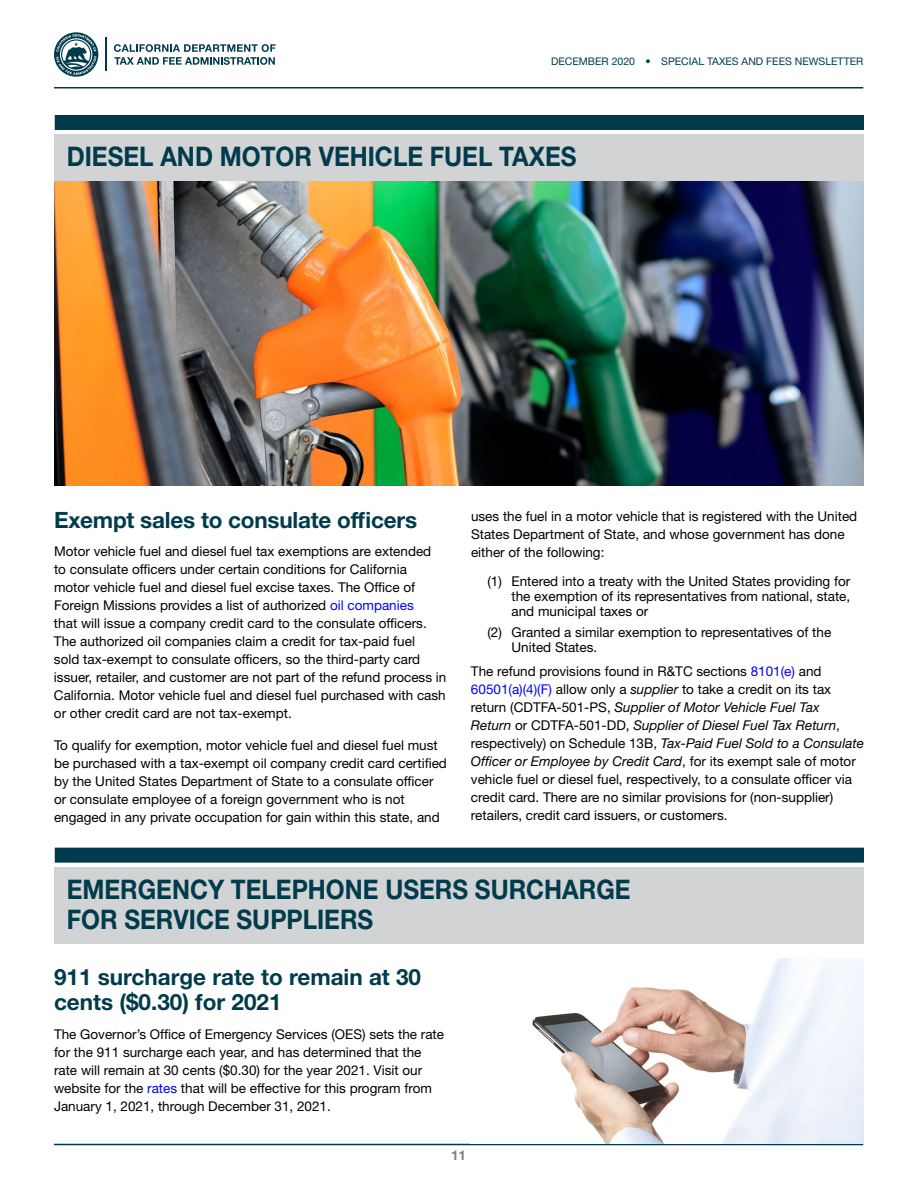
<style>
.page{position:relative;width:918px;height:1188px;background:#fff}
.page>*{position:absolute;margin:0;border:0;box-sizing:border-box;transform-origin:0 0}
.t1{font:700 27px/30px "Helvetica Neue LT Std";color:#003b4c;scale:.9 1}
.t2{font:700 22.5px/25.5px "Helvetica Neue LT Std";color:#003b4c}
.t3{font:13.5px/18px "Helvetica Neue LT Std";color:#000}
.t4{font:700 13.5px "Helvetica Neue LT Std";color:#808285}
.t5{font:10.5px "Helvetica Neue LT Std";color:#003b4d}
.s1{font-weight:500}
.s2{color:#00f}
.s3{font-style:italic}
</style>
<div class="page">
<hr style="left:54px;top:1144px;width:809px;height:1px;background:#003b4d">
<div style="left:55px;top:135px;width:809px;height:46px;background:#d1d3d4"></div>
<div style="left:55px;top:115px;width:809px;height:15px;background:#003b4d"></div>
<img style="left:54px;top:181px;width:810px;height:305px">
<div style="left:55px;top:867px;width:809px;height:77px;background:#d1d3d4"></div>
<div style="left:55px;top:848px;width:809px;height:15px;background:#003b4d"></div>
<img style="left:532px;top:959px;width:331px;height:185px">
<hr style="left:106px;top:38px;width:1px;height:33px;background:#003b4d">
<svg style="left:114px;top:44px;width:162px;height:21px"></svg>
<svg style="left:54px;top:32px;width:44px;height:45px"></svg>
<hr style="left:54px;top:87px;width:809px;height:1px;background:#003b4d">
<p class="t5" style="left:551px;top:55px;width:314px">DECEMBER 2020 <span class="s1">•</span> SPECIAL TAXES AND FEES NEWSLETTER</p>
<h2 class="t1" style="left:67px;top:141px;width:568px">DIESEL AND MOTOR VEHICLE FUEL TAXES</h2>
<h3 class="t2" style="left:54px;top:507px;width:365px">Exempt sales to consulate officers</h3>
<p class="t3" style="left:54px;top:543px;width:394px">Motor vehicle fuel and diesel fuel tax exemptions are extended to consulate officers under certain conditions for California<br>motor vehicle fuel and diesel fuel excise taxes. The Office of Foreign Missions provides a list of authorized <span class="s2">oil companies<br></span>that will issue a company credit card to the consulate officers.<br>The authorized oil companies claim a credit for tax-paid fuel<br>sold tax-exempt to consulate officers, so the third-party card issuer, retailer, and customer are not part of the refund process in California. Motor vehicle fuel and diesel fuel purchased with cash or other credit card are not tax-exempt.</p>
<p class="t3" style="left:54px;top:736px;width:394px">To qualify for exemption, motor vehicle fuel and diesel fuel must be purchased with a tax-exempt oil company credit card certified by the United States Department of State to a consulate officer or consulate employee of a foreign government who is not engaged in any private occupation for gain within this state, and</p>
<p class="t3" style="left:471px;top:508px;width:388px">uses the fuel in a motor vehicle that is registered with the United<br>States Department of State, and whose government has done either of the following:</p>
<p class="t3" style="left:512px;top:574px;width:340px;line-height:15px;text-align:justify;text-indent:-24px">(1) Entered into a treaty with the United States providing for the exemption of its representatives from national, state, and municipal taxes or</p>
<p class="t3" style="left:512px;top:625px;width:321px;line-height:15px;text-indent:-24px">(2) Granted a similar exemption to representatives of the<br>United States.</p>
<p class="t3" style="left:471px;top:662px;width:394px">The refund provisions found in R&amp;TC sections <span class="s2">8101(e)</span> and <span class="s2">60501(a)(4)(F)</span> allow only a <span class="s3">supplier</span> to take a credit on its tax return (CDTFA-501-PS, <span class="s3">Supplier of Motor Vehicle Fuel Tax<br>Return</span> or CDTFA-501-DD, <span class="s3">Supplier of Diesel Fuel Tax Return</span>, respectively) on Schedule 13B, <span class="s3">Tax-Paid Fuel Sold to a Consulate Officer or Employee by Credit Card</span>, for its exempt sale of motor vehicle fuel or diesel fuel, respectively, to a consulate officer via credit card. There are no similar provisions for (non-supplier) retailers, credit card issuers, or customers.</p>
<h2 class="t1" style="left:67px;top:873px;width:628px">EMERGENCY TELEPHONE USERS SURCHARGE<br>FOR SERVICE SUPPLIERS</h2>
<h3 class="t2" style="left:54px;top:964px;width:369px">911 surcharge rate to remain at 30 cents ($0.30) for 2021</h3>
<p class="t3" style="left:54px;top:1025px;width:392px">The Governor’s Office of Emergency Services (OES) sets the rate for the 911 surcharge each year, and has determined that the rate will remain at 30 cents ($0.30) for the year 2021. Visit our website for the <span class="s2">rates</span> that will be effective for this program from January 1, 2021, through December 31, 2021.</p>
<p class="t4" style="left:451px;top:1147px;width:17px">11</p>
</div>
